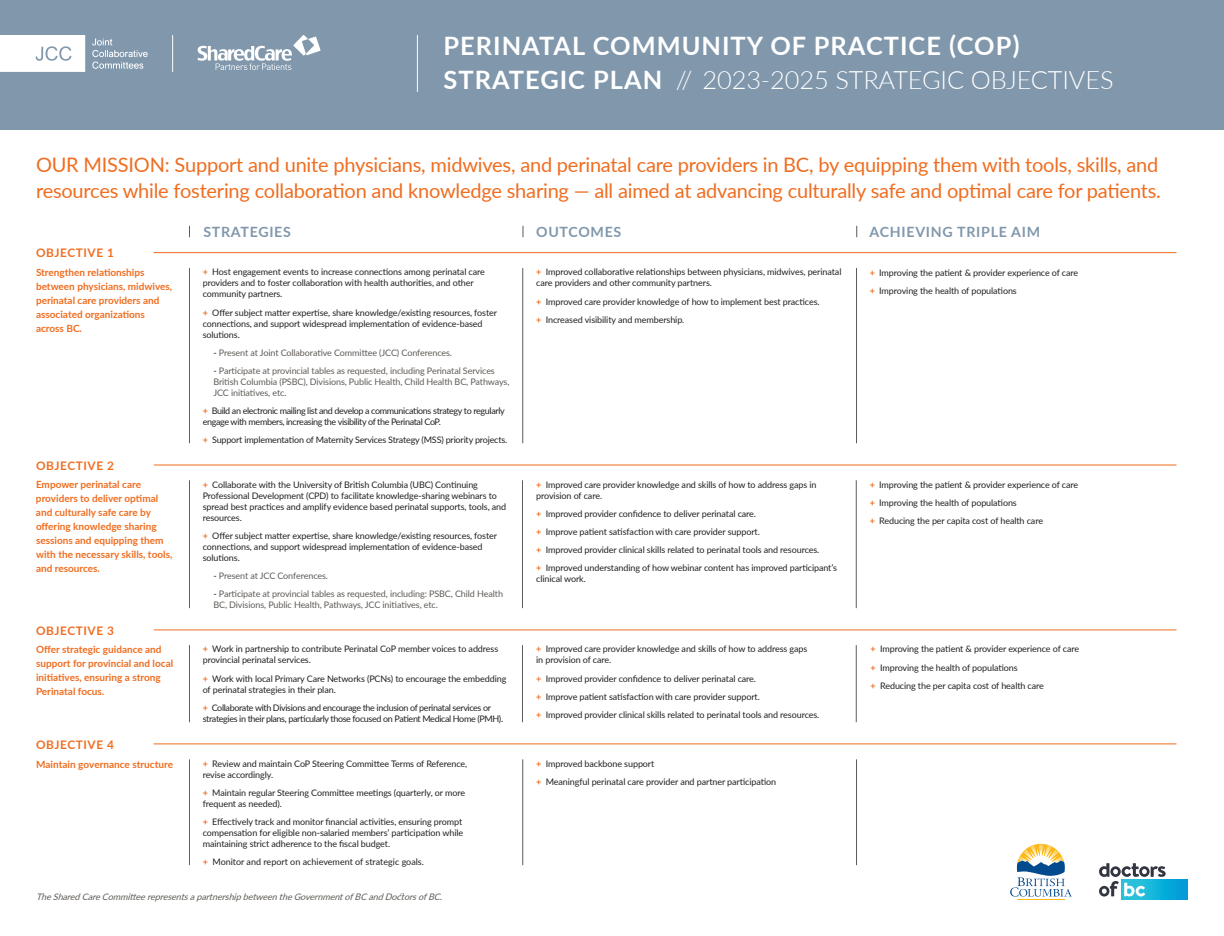
<style>
.page{position:relative;width:1224px;height:936px;background:#fff}
.page>*{position:absolute;margin:0;border:0;box-sizing:border-box;transform-origin:0 0}
.t1{font:700 25.4px/33.1px "Lato";letter-spacing:.04em;color:#fff}
.t2{font:20px/26px "Lato";letter-spacing:-.01em;color:#ef6d20}
.t3{font:700 14.2px "Lato";letter-spacing:.05em;color:#8097ac}
.t4{font:700 11.8px "Lato";letter-spacing:.05em;color:#ef6d20}
.t5{font:700 10px/14px "Lato";color:#ef6d20}
.t6{font:9px/11px "Lato";letter-spacing:-.01em;color:#231f20}
.t7{font:9px/11px "Lato";letter-spacing:-.01em;color:#5f5b56}
.t8{font:9px/11px "Lato";letter-spacing:-.04em;color:#231f20}
.t9{font:italic 9px "Lato";color:#5f5b56}
.s1{font-weight:300}
.s2{font-weight:700;color:#ef6d20}
.s3{color:#231f20}
</style>
<div class="page">
<div style="left:0;top:0;width:1224px;height:130px;background:#8097ac"></div>
<svg style="left:198px;top:35px;width:123px;height:35px"></svg>
<hr style="left:172px;top:35px;width:1px;height:37px;background:#fff">
<hr style="left:417px;top:35px;width:1px;height:57px;background:#fff">
<svg style="left:0;top:35px;width:85px;height:37px;background:#f8f9fa"></svg>
<svg style="left:92px;top:38px;width:56px;height:31px"></svg>
<hr style="left:189px;top:268px;width:1px;height:175px;background:#5f5b56">
<hr style="left:523px;top:268px;width:1px;height:175px;background:#5f5b56">
<hr style="left:856px;top:268px;width:1px;height:175px;background:#5f5b56">
<hr style="left:154px;top:252px;width:1022px;height:1px;background:#ef6d20">
<hr style="left:189px;top:759px;width:1px;height:106px;background:#5f5b56">
<hr style="left:523px;top:759px;width:1px;height:106px;background:#5f5b56">
<hr style="left:856px;top:759px;width:1px;height:106px;background:#5f5b56">
<hr style="left:154px;top:744px;width:1022px;height:1px;background:#ef6d20">
<hr style="left:189px;top:480px;width:1px;height:128px;background:#5f5b56">
<hr style="left:522px;top:480px;width:1px;height:128px;background:#5f5b56">
<hr style="left:856px;top:480px;width:1px;height:128px;background:#5f5b56">
<hr style="left:154px;top:465px;width:1022px;height:1px;background:#ef6d20">
<hr style="left:189px;top:645px;width:1px;height:77px;background:#5f5b56">
<hr style="left:522px;top:645px;width:1px;height:77px;background:#5f5b56">
<hr style="left:856px;top:645px;width:1px;height:77px;background:#5f5b56">
<hr style="left:154px;top:630px;width:1022px;height:1px;background:#ef6d20">
<svg style="left:1121px;top:880px;width:67px;height:19px"></svg>
<svg style="left:1099px;top:863px;width:67px;height:34px"></svg>
<hr style="left:1018px;top:899px;width:47px;height:1px;background:#fcb814">
<svg style="left:1010px;top:844px;width:62px;height:53px"></svg>
<p class="t1" style="left:444px;top:29px;width:672px">PERINATAL COMMUNITY OF PRACTICE (COP)<br>STRATEGIC PLAN <span class="s1">// 2023-2025 STRATEGIC OBJECTIVES</span></p>
<p class="t2" style="left:36px;top:151px;width:1126px">OUR MISSION: Support and unite physicians, midwives, and perinatal care providers in BC, by equipping them with tools, skills, and resources while fostering collaboration and knowledge sharing — all aimed at advancing culturally safe and optimal care for patients.</p>
<p class="t3" style="left:203px;top:222px;width:89px">STRATEGIES</p>
<p class="t3" style="left:536px;top:222px;width:87px">OUTCOMES</p>
<p class="t3" style="left:870px;top:222px;width:172px">ACHIEVING TRIPLE AIM</p>
<p class="t6" style="left:203px;top:266px;width:284px"><span class="s2">+</span> Host engagement events to increase connections among perinatal care providers and to foster collaboration with health authorities, and other community partners.</p>
<p class="t6" style="left:203px;top:306px;width:296px"><span class="s2">+</span> Offer subject matter expertise, share knowledge/existing resources, foster connections, and support widespread implementation of evidence-based solutions.</p>
<p class="t7" style="left:213px;top:347px;width:240px"><span class="s3">-</span> Present at Joint Collaborative Committee (JCC) Conferences.</p>
<p class="t7" style="left:213px;top:365px;width:298px"><span class="s3">-</span> Participate at provincial tables as requested, including Perinatal Services<br>British Columbia (PSBC), Divisions, Public Health, Child Health BC, Pathways,<br>JCC initiatives, etc.</p>
<p class="t8" style="left:203px;top:405px;width:304px"><span class="s2">+</span> Build an electronic mailing list and develop a communications strategy to regularly engage with members, increasing the visibility of the Perinatal CoP.</p>
<p class="t6" style="left:203px;top:434px;width:306px"><span class="s2">+</span> Support implementation of Maternity Services Strategy (MSS) priority projects.</p>
<p class="t4" style="left:36px;top:244px;width:80px">OBJECTIVE 1</p>
<p class="t5" style="left:36px;top:265px;width:138px">Strengthen relationships between physicians, midwives, perinatal care providers and associated organizations across BC.</p>
<p class="t6" style="left:536px;top:266px;width:307px"><span class="s2">+</span> Improved collaborative relationships between physicians, midwives, perinatal care providers and other community partners.</p>
<p class="t6" style="left:536px;top:295px;width:285px"><span class="s2">+</span> Improved care provider knowledge of how to implement best practices.</p>
<p class="t6" style="left:536px;top:313px;width:150px"><span class="s2">+</span> Increased visibility and membership.</p>
<p class="t6" style="left:870px;top:266px;width:210px"><span class="s2">+</span> Improving the patient &amp; provider experience of care</p>
<p class="t6" style="left:870px;top:285px;width:149px"><span class="s2">+</span> Improving the health of populations</p>
<p class="t4" style="left:36px;top:457px;width:80px">OBJECTIVE 2</p>
<p class="t5" style="left:36px;top:477px;width:138px">Empower perinatal care providers to deliver optimal and culturally safe care by offering knowledge sharing sessions and equipping them with the necessary skills, tools, and resources.</p>
<p class="t4" style="left:36px;top:622px;width:80px">OBJECTIVE 3</p>
<p class="t5" style="left:36px;top:642px;width:139px">Offer strategic guidance and support for provincial and local initiatives, ensuring a strong<br>Perinatal focus.</p>
<p class="t4" style="left:36px;top:736px;width:80px">OBJECTIVE 4</p>
<p class="t5" style="left:36px;top:757px;width:139px">Maintain governance structure</p>
<p class="t6" style="left:203px;top:478px;width:305px"><span class="s2">+</span> Collaborate with the University of British Columbia (UBC) Continuing Professional Development (CPD) to facilitate knowledge-sharing webinars to spread best practices and amplify evidence based perinatal supports, tools, and resources.</p>
<p class="t6" style="left:203px;top:530px;width:296px"><span class="s2">+</span> Offer subject matter expertise, share knowledge/existing resources, foster connections, and support widespread implementation of evidence-based solutions.</p>
<p class="t7" style="left:213px;top:570px;width:116px"><span class="s3">-</span> Present at JCC Conferences.</p>
<p class="t7" style="left:213px;top:588px;width:291px"><span class="s3">-</span> Participate at provincial tables as requested, including: PSBC, Child Health<br>BC, Divisions, Public Health, Pathways, JCC initiatives, etc.</p>
<p class="t6" style="left:203px;top:643px;width:297px"><span class="s2">+</span> Work in partnership to contribute Perinatal CoP member voices to address provincial perinatal services.</p>
<p class="t6" style="left:203px;top:672px;width:305px"><span class="s2">+</span> Work with local Primary Care Networks (PCNs) to encourage the embedding of perinatal strategies in their plan.</p>
<p class="t8" style="left:203px;top:702px;width:302px"><span class="s2">+</span> Collaborate with Divisions and encourage the inclusion of perinatal services or strategies in their plans, particularly those focused on Patient Medical Home (PMH).</p>
<p class="t6" style="left:203px;top:757px;width:266px"><span class="s2">+</span> Review and maintain CoP Steering Committee Terms of Reference, revise accordingly.</p>
<p class="t6" style="left:203px;top:787px;width:264px"><span class="s2">+</span> Maintain regular Steering Committee meetings (quarterly, or more frequent as needed).</p>
<p class="t6" style="left:203px;top:816px;width:262px;text-align:justify"><span class="s2">+</span> Effectively track and monitor financial activities, ensuring prompt compensation for eligible non-salaried members’ participation while maintaining strict adherence to the fiscal budget.</p>
<p class="t6" style="left:203px;top:856px;width:223px"><span class="s2">+</span> Monitor and report on achievement of strategic goals.</p>
<p class="t9" style="left:36px;top:890px;width:411px">TheSharedCareCommitteerepresentsapartnershipbetweentheGovernmentofBCandDoctorsofBC.</p>
<p class="t6" style="left:536px;top:478px;width:282px"><span class="s2">+</span> Improved care provider knowledge and skills of how to address gaps in provision of care.</p>
<p class="t6" style="left:536px;top:508px;width:221px"><span class="s2">+</span> Improved provider confidence to deliver perinatal care.</p>
<p class="t6" style="left:536px;top:526px;width:225px"><span class="s2">+</span> Improve patient satisfaction with care provider support.</p>
<p class="t6" style="left:536px;top:544px;width:285px"><span class="s2">+</span> Improved provider clinical skills related to perinatal tools and resources.</p>
<p class="t6" style="left:536px;top:562px;width:302px"><span class="s2">+</span> Improved understanding of how webinar content has improved participant’s clinical work.</p>
<p class="t6" style="left:536px;top:643px;width:273px"><span class="s2">+</span> Improved care provider knowledge and skills of how to address gaps in provision of care.</p>
<p class="t6" style="left:536px;top:672px;width:221px"><span class="s2">+</span> Improved provider confidence to deliver perinatal care.</p>
<p class="t6" style="left:536px;top:691px;width:225px"><span class="s2">+</span> Improve patient satisfaction with care provider support.</p>
<p class="t6" style="left:536px;top:709px;width:285px"><span class="s2">+</span> Improved provider clinical skills related to perinatal tools and resources.</p>
<p class="t6" style="left:536px;top:757px;width:120px"><span class="s2">+</span> Improved backbone support</p>
<p class="t6" style="left:536px;top:776px;width:242px"><span class="s2">+</span> Meaningful perinatal care provider and partner participation</p>
<p class="t6" style="left:870px;top:478px;width:210px"><span class="s2">+</span> Improving the patient &amp; provider experience of care</p>
<p class="t6" style="left:870px;top:497px;width:149px"><span class="s2">+</span> Improving the health of populations</p>
<p class="t6" style="left:870px;top:515px;width:175px"><span class="s2">+</span> Reducing the per capita cost of health care</p>
<p class="t6" style="left:871px;top:643px;width:210px"><span class="s2">+</span> Improving the patient &amp; provider experience of care</p>
<p class="t6" style="left:871px;top:661px;width:149px"><span class="s2">+</span> Improving the health of populations</p>
<p class="t6" style="left:871px;top:680px;width:175px"><span class="s2">+</span> Reducing the per capita cost of health care</p>
</div>
